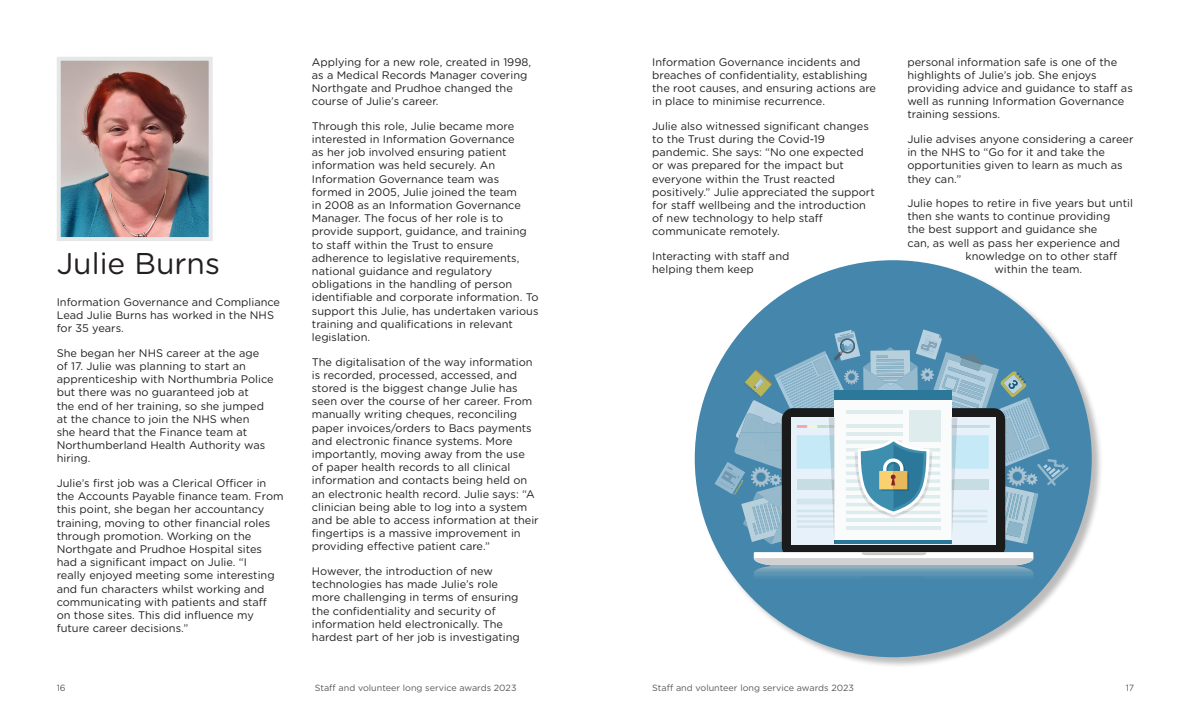
<style>
.page{position:relative;width:1191px;height:709px;background:#fff}
.page>*{position:absolute;margin:0;border:0;box-sizing:border-box;transform-origin:0 0}
.Heading_2{font:30px "Gotham Rounded";color:#231f20}
.Paragraph_Style_1{font:11px/13.2px "Gotham Rounded";color:#231f20}
.t1{font:9px "Gotham Rounded";color:#57585a}
</style>
<div class="page">
<img style="left:62px;top:62px;width:146px;height:174px">
<div style="left:57px;top:57px;width:156px;height:184px;border:4px solid #e6e7e9"></div>
<div style="left:695px;top:261px;width:408px;height:407px;background:#231f20;opacity:.3"></div>
<div style="left:694px;top:260px;width:397px;height:397px;background:#4486ac;border-radius:198px"></div>
<svg style="left:714px;top:329px;width:354px;height:250px"></svg>
<img style="left:744px;top:432px;width:48px;height:1px">
<img style="left:750px;top:420px;width:40px;height:1px">
<img style="left:756px;top:394px;width:11px;height:15px">
<p class="Heading_2" style="left:57px;top:243px;width:165px">Julie Burns</p>
<p class="Paragraph_Style_1" style="left:57px;top:295px;width:225px">Information Governance and Compliance<br>Lead Julie Burns has worked in the NHS for 35 years.</p>
<p class="Paragraph_Style_1" style="left:57px;top:346px;width:218px">She began her NHS career at the age<br>of 17. Julie was planning to start an apprenticeship with Northumbria Police but there was no guaranteed job at<br>the end of her training, so she jumped at the chance to join the NHS when<br>she heard that the Finance team at<br>Northumberland Health Authority was hiring.</p>
<p class="Paragraph_Style_1" style="left:57px;top:476px;width:228px">Julie’s first job was a Clerical Officer in the Accounts Payable finance team. From this point, she began her accountancy training, moving to other financial roles through promotion. Working on the Northgate and Prudhoe Hospital sites had a significant impact on Julie. “I<br>really enjoyed meeting some interesting and fun characters whilst working and communicating with patients and staff on those sites. This did influence my future career decisions.”</p>
<p class="Paragraph_Style_1" style="left:312px;top:55px;width:221px">Applying for a new role, created in 1998, as a Medical Records Manager covering Northgate and Prudhoe changed the course of Julie’s career.</p>
<p class="Paragraph_Style_1" style="left:312px;top:119px;width:228px">Through this role, Julie became more interested in Information Governance<br>as her job involved ensuring patient information was held securely. An Information Governance team was formed in 2005, Julie joined the team<br>in 2008 as an Information Governance Manager. The focus of her role is to provide support, guidance, and training to staff within the Trust to ensure adherence to legislative requirements, national guidance and regulatory obligations in the handling of person identifiable and corporate information. To support this Julie, has undertaken various training and qualifications in relevant legislation.</p>
<p class="Paragraph_Style_1" style="left:312px;top:354px;width:228px">The digitalisation of the way information is recorded, processed, accessed, and stored is the biggest change Julie has seen over the course of her career. From manually writing cheques, reconciling paper invoices/orders to Bacs payments and electronic finance systems. More importantly, moving away from the use of paper health records to all clinical information and contacts being held on an electronic health record. Julie says: “A clinician being able to log into a system and be able to access information at their fingertips is a massive improvement in providing effective patient care.”</p>
<p class="Paragraph_Style_1" style="left:312px;top:564px;width:209px">However, the introduction of new technologies has made Julie’s role more challenging in terms of ensuring the confidentiality and security of information held electronically. The hardest part of her job is investigating</p>
<p class="Paragraph_Style_1" style="left:652px;top:55px;width:225px">Information Governance incidents and breaches of confidentiality, establishing the root causes, and ensuring actions are in place to minimise recurrence.</p>
<p class="Paragraph_Style_1" style="left:652px;top:119px;width:224px">Julie also witnessed significant changes to the Trust during the Covid-19 pandemic. She says: “No one expected or was prepared for the impact but everyone within the Trust reacted positively.” Julie appreciated the support for staff wellbeing and the introduction of new technology to help staff communicate remotely.</p>
<p class="Paragraph_Style_1" style="left:652px;top:249px;width:139px">Interacting with staff and helping them keep</p>
<p class="Paragraph_Style_1" style="left:907px;top:55px;width:227px">personal information safe is one of the highlights of Julie’s job. She enjoys providing advice and guidance to staff as well as running Information Governance training sessions.</p>
<p class="Paragraph_Style_1" style="left:907px;top:132px;width:228px">Julie advises anyone considering a career in the NHS to “Go for it and take the opportunities given to learn as much as they can.”</p>
<p class="Paragraph_Style_1" style="left:907px;top:196px;width:227px">Julie hopes to retire in five years but until</p>
<p class="Paragraph_Style_1" style="left:907px;top:209px;width:204px">then she wants to continue providing</p>
<p class="Paragraph_Style_1" style="left:907px;top:222px;width:191px">the best support and guidance she</p>
<p class="Paragraph_Style_1" style="left:907px;top:236px;width:214px">can, as well as pass her experience and</p>
<p class="Paragraph_Style_1" style="left:965px;top:249px;width:153px">knowledge on to other staff</p>
<p class="Paragraph_Style_1" style="left:994px;top:262px;width:89px">within the team.</p>
<p class="t1" style="left:57px;top:681px;width:11px">16</p>
<p class="t1" style="left:315px;top:681px;width:203px">Staff and volunteer long service awards 2023</p>
<p class="t1" style="left:652px;top:681px;width:203px">Staff and volunteer long service awards 2023</p>
<p class="t1" style="left:1125px;top:681px;width:10px">17</p>
</div>
